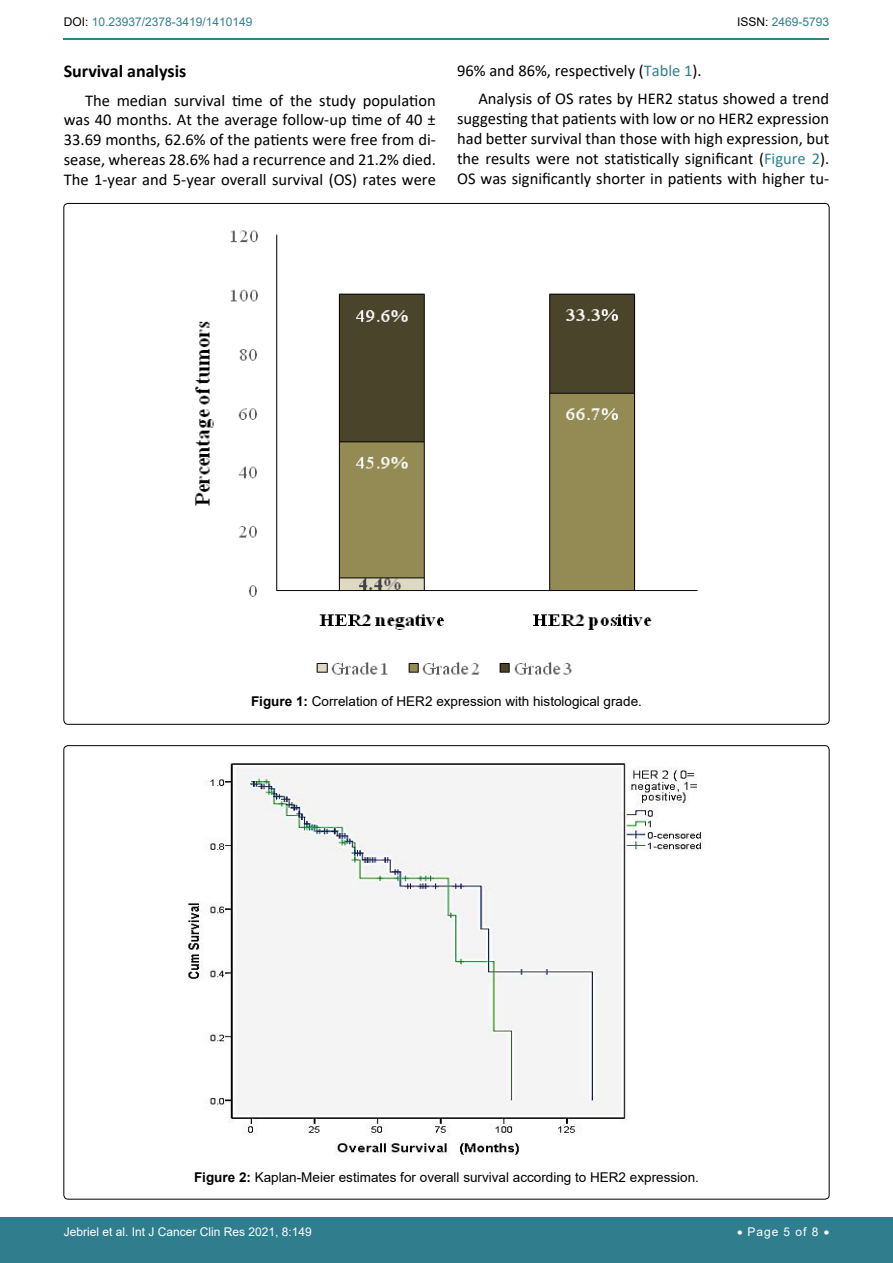
<style>
.page{position:relative;width:893px;height:1263px;background:#fff}
.page>*{position:absolute;margin:0;border:0;box-sizing:border-box;transform-origin:0 0}
.t1{font:700 18px "Calibri";color:#000}
.t2{font:16.5px/19.8px "Calibri";color:#000;text-align:justify}
.t3{font:13.5px "Arial";color:#000}
.t4{font:12px "Arial";color:#fff}
.t5{font:12px "Arial";color:#30808d}
.s1{color:#000}
.s2{color:#30808d}
.s3{font-weight:700}
</style>
<div class="page">
<div style="left:0;top:1217px;width:893px;height:46px;background:#307d8d"></div>
<hr style="left:64px;top:38px;width:765px;height:2px;background:#30808d">
<img style="left:195px;top:230px;width:503px;height:445px">
<img style="left:188px;top:762px;width:515px;height:393px">
<p class="t5" style="left:64px;top:14px;width:190px"><span class="s1">DOI:</span> 10.23937/2378-3419/1410149</p>
<p class="t5" style="left:737px;top:14px;width:94px"><span class="s1">ISSN:</span> 2469-5793</p>
<p class="t1" style="left:64px;top:59px;width:124px">Survival analysis</p>
<p class="t2" style="left:64px;top:90px;width:374px;text-indent:21px">The median survival time of the study population was 40 months. At the average follow-up time of 40 ± 33.69 months, 62.6% of the patients were free from di&shy;sease, whereas 28.6% had a recurrence and 21.2% died.<br>The 1-year and 5-year overall survival (OS) rates were</p>
<p class="t2" style="left:478px;top:56px;width:352px;line-height:28.3px;text-indent:-21px">96% and 86%, respectively (<span class="s2">Table 1</span>).<br>Analysis of OS rates by HER2 status showed a trend</p>
<p class="t2" style="left:457px;top:108px;width:374px">suggesting that patients with low or no HER2 expression had better survival than those with high expression, but the results were not statistically significant (<span class="s2">Figure 2</span>).<br>OS was significantly shorter in patients with higher tu-</p>
<p class="t3" style="left:251px;top:691px;width:392px"><span class="s3">Figure 1:</span> Correlation of HER2 expression with histological grade.</p>
<p class="t3" style="left:194px;top:1168px;width:506px"><span class="s3">Figure 2:</span> Kaplan-Meier estimates for overall survival according to HER2 expression.</p>
<p class="t4" style="left:64px;top:1223px;width:250px">Jebriel et al. Int J Cancer Clin Res 2021, 8:149</p>
<p class="t4" style="left:737px;top:1223px;width:94px">• Page 5 of 8 •</p>
</div>
